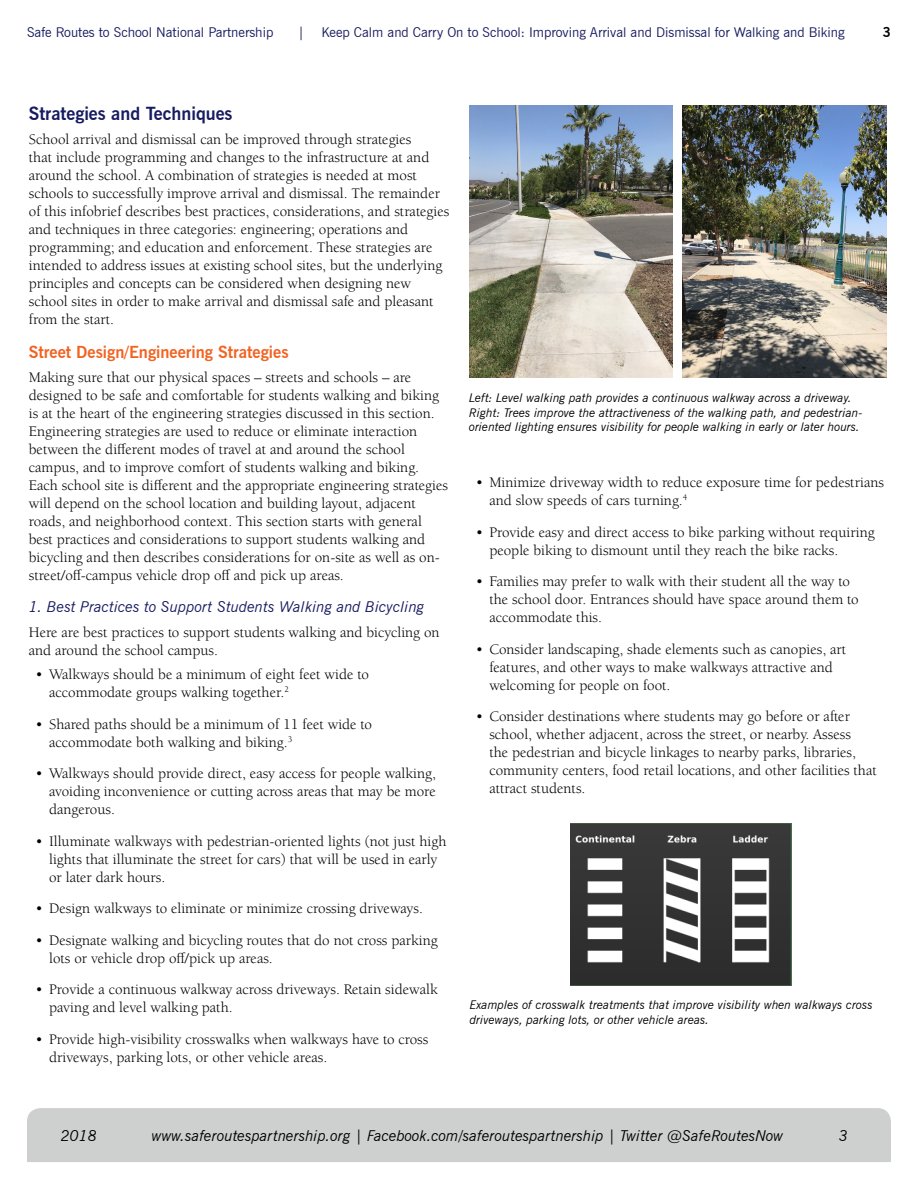
<style>
.page{position:relative;width:918px;height:1188px;background:#fff}
.page>*{position:absolute;margin:0;border:0;box-sizing:border-box;transform-origin:0 0}
.t1{font:700 18px "News Gothic BT";color:#171b60}
.t2{font:700 16.5px "News Gothic BT";color:#f26322}
.t3{font:15px/18px "Berkeley Std";color:#000}
.t4{font:italic 15px "News Gothic BT";color:#000}
.t5{font:italic 15px "News Gothic BT";color:#171b60}
.t6{font:13.5px "News Gothic BT";color:#171b60}
.t7{font:700 13.5px "News Gothic BT";color:#000}
.t8{font:italic 12px/14.4px "News Gothic BT";color:#000}
</style>
<div class="page">
<div style="left:27px;top:1108px;width:864px;height:54px;background:#ced0d0"></div>
<img style="left:469px;top:106px;width:204px;height:271px">
<img style="left:570px;top:824px;width:222px;height:161px">
<img style="left:683px;top:106px;width:204px;height:271px">
<p class="t6" style="left:27px;top:24px;width:248px">Safe Routes to School National Partnership</p>
<p class="t6" style="left:298px;top:24px;width:8px">|</p>
<p class="t6" style="left:321px;top:24px;width:525px">Keep Calm and Carry On to School: Improving Arrival and Dismissal for Walking and Biking</p>
<p class="t7" style="left:883px;top:24px;width:10px">3</p>
<p class="t1" style="left:29px;top:102px;width:205px">Strategies and Techniques</p>
<p class="t3" style="left:29px;top:131px;width:422px">School arrival and dismissal can be improved through strategies<br>that include programming and changes to the infrastructure at and around the school. A combination of strategies is needed at most schools to successfully improve arrival and dismissal. The remainder of this infobrief describes best practices, considerations, and strategies and techniques in three categories: engineering; operations and programming; and education and enforcement. These strategies are intended to address issues at existing school sites, but the underlying principles and concepts can be considered when designing new school sites in order to make arrival and dismissal safe and pleasant from the start.</p>
<p class="t2" style="left:29px;top:342px;width:261px">Street Design/Engineering Strategies</p>
<p class="t3" style="left:29px;top:369px;width:421px">Making sure that our physical spaces – streets and schools – are designed to be safe and comfortable for students walking and biking is at the heart of the engineering strategies discussed in this section.<br>Engineering strategies are used to reduce or eliminate interaction between the different modes of travel at and around the school campus, and to improve comfort of students walking and biking.<br>Each school site is different and the appropriate engineering strategies will depend on the school location and building layout, adjacent roads, and neighborhood context. This section starts with general best practices and considerations to support students walking and bicycling and then describes considerations for on-site as well as on&shy;street/off-campus vehicle drop off and pick up areas.</p>
<p class="t5" style="left:29px;top:597px;width:397px">1. Best Practices to Support Students Walking and Bicycling</p>
<p class="t3" style="left:29px;top:623px;width:412px">Here are best practices to support students walking and bicycling on and around the school campus.</p>
<p class="t3" style="left:49px;top:666px;width:321px;text-indent:-14px">• Walkways should be a minimum of eight feet wide to accommodate groups walking together.<sup>2</sup></p>
<p class="t3" style="left:49px;top:715px;width:324px;text-indent:-14px">• Shared paths should be a minimum of 11 feet wide to accommodate both walking and biking.<sup>3</sup></p>
<p class="t3" style="left:49px;top:765px;width:388px;text-align:justify;text-indent:-14px">• Walkways should provide direct, easy access for people walking, avoiding inconvenience or cutting across areas that may be more dangerous.</p>
<p class="t3" style="left:49px;top:832px;width:399px;text-indent:-14px">• Illuminate walkways with pedestrian-oriented lights (not just high lights that illuminate the street for cars) that will be used in early or later dark hours.</p>
<p class="t3" style="left:36px;top:900px;width:389px">• Design walkways to eliminate or minimize crossing driveways.</p>
<p class="t3" style="left:49px;top:931px;width:390px;text-indent:-14px">• Designate walking and bicycling routes that do not cross parking lots or vehicle drop off/pick up areas.</p>
<p class="t3" style="left:49px;top:981px;width:390px;text-indent:-14px">• Provide a continuous walkway across driveways. Retain sidewalk paving and level walking path.</p>
<p class="t3" style="left:49px;top:1030px;width:381px;text-indent:-14px">• Provide high-visibility crosswalks when walkways have to cross driveways, parking lots, or other vehicle areas.</p>
<p class="t8" style="left:469px;top:391px;width:395px">Left: Level walking path provides a continuous walkway across a driveway.<br>Right: Trees improve the attractiveness of the walking path, and pedestrian&shy;oriented lighting ensures visibility for people walking in early or later hours.</p>
<p class="t3" style="left:489px;top:474px;width:396px;text-indent:-14px">• Minimize driveway width to reduce exposure time for pedestrians and slow speeds of cars turning.<sup>4</sup></p>
<p class="t3" style="left:489px;top:523px;width:387px;text-indent:-14px">• Provide easy and direct access to bike parking without requiring people biking to dismount until they reach the bike racks.</p>
<p class="t3" style="left:489px;top:573px;width:371px;text-indent:-14px">• Families may prefer to walk with their student all the way to the school door. Entrances should have space around them to accommodate this.</p>
<p class="t3" style="left:489px;top:640px;width:358px;text-indent:-14px">• Consider landscaping, shade elements such as canopies, art features, and other ways to make walkways attractive and welcoming for people on foot.</p>
<p class="t3" style="left:489px;top:708px;width:389px;text-indent:-14px">• Consider destinations where students may go before or after school, whether adjacent, across the street, or nearby. Assess<br>the pedestrian and bicycle linkages to nearby parks, libraries, community centers, food retail locations, and other facilities that attract students.</p>
<p class="t8" style="left:470px;top:998px;width:404px">Examples of crosswalk treatments that improve visibility when walkways cross driveways, parking lots, or other vehicle areas.</p>
<p class="t4" style="left:61px;top:1127px;width:38px">2018</p>
<p class="t4" style="left:152px;top:1126px;width:633px">www.saferoutespartnership.org | Facebook.com/saferoutespartnership | Twitter @SafeRoutesNow</p>
<p class="t4" style="left:839px;top:1126px;width:11px">3</p>
</div>
